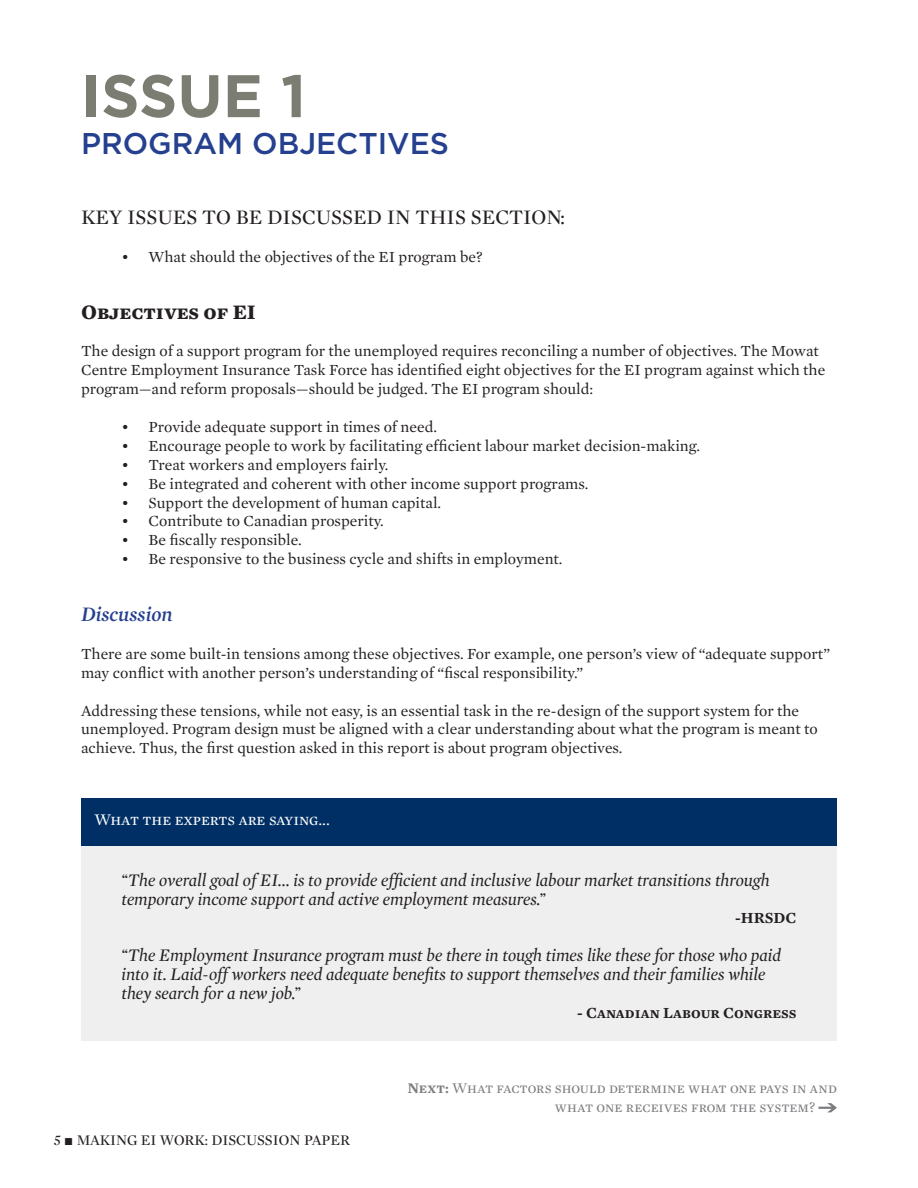
<style>
.page{position:relative;width:918px;height:1188px;background:#fff}
.page>*{position:absolute;margin:0;border:0;box-sizing:border-box;transform-origin:0 0}
.t1{font:700 60px "Gotham HTF";color:#7c7d72}
.t2{font:500 30px "Gotham HTF";color:#25408f}
.t3{font:21px "Mercury Display Roman SC";color:#231f20}
.t4{font:21px "Mercury Text G1 Bold SC";color:#231f20}
.t5{font:italic 600 21px "Mercury Display";color:#25408f}
.t6{font:italic 18px/18.9px "Mercury Display";color:#231f20}
.t7{font:16.5px "Mercury Text G1 Roman SC";color:#fff}
.t8{font:15.75px/18.9px "Mercury Text G1 Roman";color:#231f20}
.t9{font:15.75px "Mercury Text G1 Semibold SC";color:#231f20}
.t10{font:15px/18.9px "Mercury Text G1 Roman SC";letter-spacing:.005em;color:#7c7d80}
.t11{font:15px "Mercury Display Roman SC";color:#231f20}
.s1{font-family:"Mercury Display";font-style:italic}
.s2{font-family:"Arial"}
.s3{font-family:"Mercury Text G1 Semibold SC"}
</style>
<div class="page">
<svg style="left:818px;top:1103px;width:19px;height:9px"></svg>
<div style="left:81px;top:846px;width:756px;height:195px;background:#efeff0"></div>
<div style="left:81px;top:798px;width:756px;height:48px;background:#002f65"></div>
<h1 class="t1" style="left:81px;top:61px;width:227px">ISSUE 1</h1>
<h2 class="t2" style="left:81px;top:127px;width:370px">PROGRAM OBJECTIVES</h2>
<h3 class="t3" style="left:81px;top:205px;width:485px">KEY ISSUES TO BE DISCUSSED IN THIS SECTION:</h3>
<p class="t8" style="left:122px;top:247px;width:363px">• What should the objectives of the EI program be?</p>
<h3 class="t4" style="left:81px;top:299px;width:176px">Objectives of EI</h3>
<p class="t8" style="left:81px;top:342px;width:746px">The design of a support program for the unemployed requires reconciling a number of objectives. The Mowat<br>Centre Employment Insurance Task Force has identified eight objectives for the EI program against which the program—and reform proposals—should be judged. The EI program should:</p>
<p class="t8" style="left:121px;top:417px;width:317px">• Provide adequate support in times of need.</p>
<p class="t8" style="left:121px;top:436px;width:580px">• Encourage people to work by facilitating efficient labour market decision-making.</p>
<p class="t8" style="left:121px;top:455px;width:269px">• Treat workers and employers fairly.</p>
<p class="t8" style="left:121px;top:474px;width:468px">• Be integrated and coherent with other income support programs.</p>
<p class="t8" style="left:121px;top:493px;width:321px">• Support the development of human capital.</p>
<p class="t8" style="left:121px;top:512px;width:264px">• Contribute to Canadian prosperity.</p>
<p class="t8" style="left:121px;top:531px;width:182px">• Be fiscally responsible.</p>
<p class="t8" style="left:121px;top:550px;width:443px">• Be responsive to the business cycle and shifts in employment.</p>
<h3 class="t5" style="left:81px;top:602px;width:93px">Discussion</h3>
<p class="t8" style="left:81px;top:644px;width:751px">There are some built-in tensions among these objectives. For example, one person’s view of “adequate support” may conflict with another person’s understanding of “fiscal responsibility.”</p>
<p class="t8" style="left:81px;top:701px;width:738px">Addressing these tensions, while not easy, is an essential task in the re-design of the support system for the unemployed. Program design must be aligned with a clear understanding about what the program is meant to achieve. Thus, the first question asked in this report is about program objectives.</p>
<p class="t7" style="left:94px;top:810px;width:237px">What the experts are saying...</p>
<p class="t6" style="left:122px;top:870px;width:650px">“The overall goal of EI... is to provide efficient and inclusive labour market transitions through temporary income support and active employment measures.”</p>
<p class="t9" style="left:735px;top:909px;width:63px">-HRSDC</p>
<p class="t6" style="left:122px;top:946px;width:661px">“The Employment Insurance program must be there in tough times like these for those who paid into it. Laid-off workers need adequate benefits to support themselves and their families while they search for a new job.”</p>
<p class="t9" style="left:577px;top:1003px;width:221px">- Canadian Labour Congress</p>
<p class="t11" style="left:54px;top:1132px;width:298px"><span class="s1">5</span> <span class="s2">■</span> MAKING EI WORK: DISCUSSION PAPER</p>
<p class="t10" style="left:555px;top:1079px;width:284px;text-indent:-147px"><span class="s3">Next:</span> What factors should determine what one pays in and what one receives from the system?</p>
</div>
